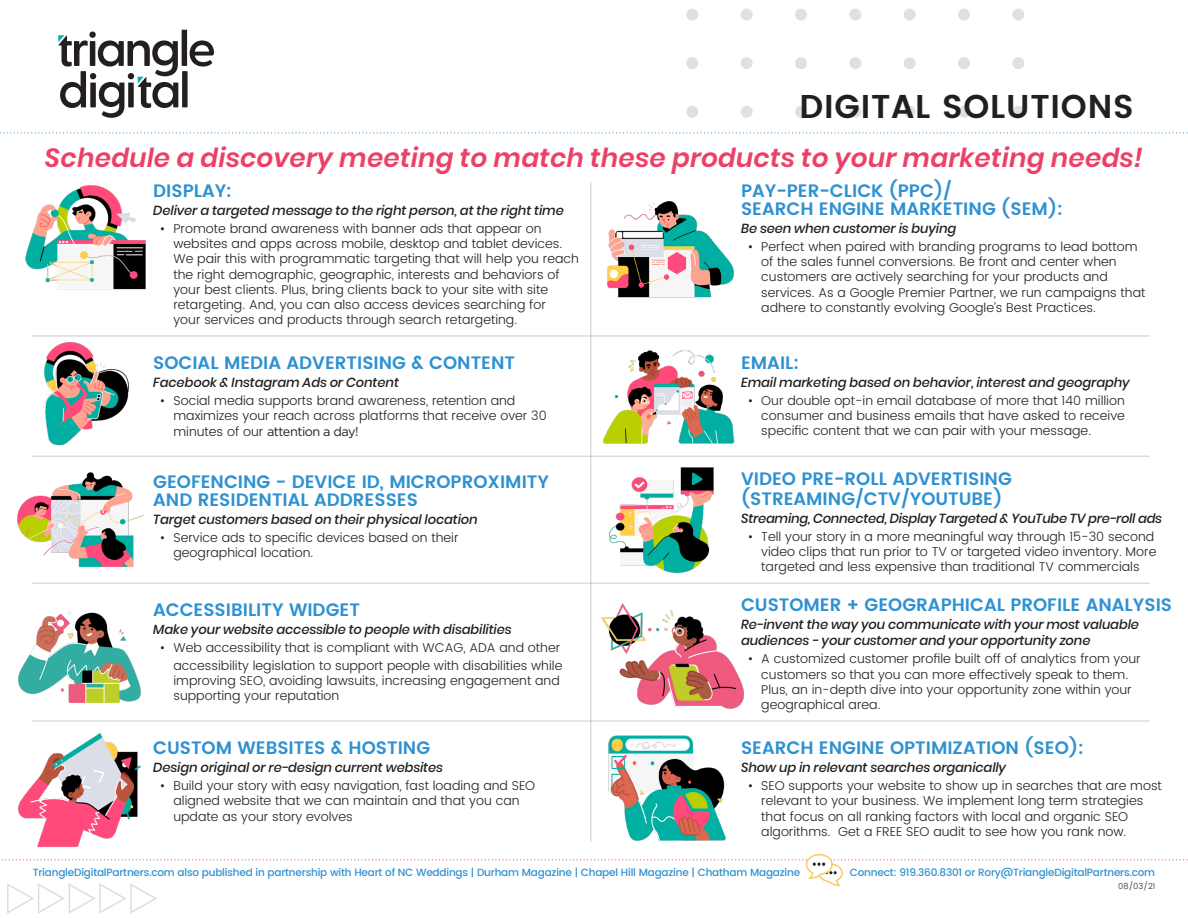
<style>
.page{position:relative;width:1188px;height:918px;background:#fff}
.page>*{position:absolute;margin:0;border:0;box-sizing:border-box;transform-origin:0 0}
.t1{font:600 33px "Poppins";letter-spacing:.025em;color:#231f20}
.t2{font:italic 600 26.25px "Poppins";letter-spacing:.01em;color:#ed4069}
.Copy_2{font:600 18px/18px "Poppins";color:#2e91d1}
.Copy_2-2{font:italic 500 13.2px "Poppins";letter-spacing:-.01em;color:#231f20}
.t3{font:300 12.75px/15.3px "Poppins";color:#231f20}
.t4{font:500 10.5px "Poppins";letter-spacing:-.02em;color:#2e91d1}
.t5{font:300 8.25px "Poppins";color:#231f20}
.s1{font-family:"Gotham";font-weight:400}
</style>
<div class="page">
<div style="left:1012px;top:106px;width:12px;height:12px;background:#dfe0e0;border-radius:50%"></div>
<div style="left:958px;top:106px;width:12px;height:12px;background:#dfe0e0;border-radius:50%"></div>
<div style="left:904px;top:106px;width:12px;height:12px;background:#dfe0e0;border-radius:50%"></div>
<div style="left:849px;top:106px;width:12px;height:12px;background:#dfe0e0;border-radius:50%"></div>
<div style="left:795px;top:106px;width:12px;height:12px;background:#dfe0e0;border-radius:50%"></div>
<div style="left:741px;top:106px;width:12px;height:12px;background:#dfe0e0;border-radius:50%"></div>
<div style="left:686px;top:106px;width:12px;height:12px;background:#dfe0e0;border-radius:50%"></div>
<div style="left:1012px;top:57px;width:12px;height:12px;background:#dfe0e0;border-radius:50%"></div>
<div style="left:958px;top:57px;width:12px;height:12px;background:#dfe0e0;border-radius:50%"></div>
<div style="left:904px;top:57px;width:12px;height:12px;background:#dfe0e0;border-radius:50%"></div>
<div style="left:849px;top:57px;width:12px;height:12px;background:#dfe0e0;border-radius:50%"></div>
<div style="left:795px;top:57px;width:12px;height:12px;background:#dfe0e0;border-radius:50%"></div>
<div style="left:741px;top:57px;width:12px;height:12px;background:#dfe0e0;border-radius:50%"></div>
<div style="left:686px;top:57px;width:12px;height:12px;background:#dfe0e0;border-radius:50%"></div>
<div style="left:1012px;top:9px;width:12px;height:12px;background:#dfe0e0;border-radius:50%"></div>
<div style="left:958px;top:9px;width:12px;height:12px;background:#dfe0e0;border-radius:50%"></div>
<div style="left:904px;top:9px;width:12px;height:12px;background:#dfe0e0;border-radius:50%"></div>
<div style="left:849px;top:9px;width:12px;height:12px;background:#dfe0e0;border-radius:50%"></div>
<div style="left:795px;top:9px;width:12px;height:12px;background:#dfe0e0;border-radius:50%"></div>
<div style="left:741px;top:9px;width:12px;height:12px;background:#dfe0e0;border-radius:50%"></div>
<div style="left:686px;top:9px;width:12px;height:12px;background:#dfe0e0;border-radius:50%"></div>
<svg style="left:0;top:132px;width:1188px;height:1px"></svg>
<svg style="left:1px;top:854px;width:1187px;height:60px"></svg>
<hr style="left:591px;top:183px;width:1px;height:658px;background:#939598">
<div style="left:182px;top:30px;width:5px;height:36px;background:#231f20"></div>
<svg style="left:190px;top:40px;width:24px;height:27px"></svg>
<div style="left:182px;top:71px;width:6px;height:36px;background:#231f20"></div>
<svg style="left:58px;top:32px;width:120px;height:86px"></svg>
<img style="left:25px;top:185px;width:121px;height:105px">
<img style="left:17px;top:455px;width:129px;height:128px">
<img style="left:18px;top:611px;width:128px;height:110px">
<img style="left:600px;top:603px;width:147px;height:118px">
<img style="left:603px;top:735px;width:130px;height:120px">
<hr style="left:32px;top:336px;width:1117px;height:1px;background:#939598">
<hr style="left:32px;top:456px;width:1117px;height:1px;background:#939598">
<hr style="left:32px;top:583px;width:1117px;height:1px;background:#939598">
<hr style="left:32px;top:721px;width:1117px;height:1px;background:#939598">
<img style="left:607px;top:201px;width:127px;height:97px">
<img style="left:600px;top:335px;width:137px;height:122px">
<img style="left:44px;top:342px;width:85px;height:104px">
<img style="left:609px;top:467px;width:105px;height:107px">
<img style="left:13px;top:733px;width:131px;height:124px">
<p class="t1" style="left:799px;top:81px;width:336px">DIGITAL SOLUTIONS</p>
<p class="t2" style="left:45px;top:142px;width:1100px">Schedule a discovery meeting to match these products to your marketing needs!</p>
<p class="Copy_2" style="left:153px;top:182px;width:80px">DISPLAY:</p>
<p class="Copy_2-2" style="left:153px;top:202px;width:412px">Deliver a targeted message to the right person, at the right time</p>
<p class="t3" style="left:173px;top:221px;width:407px;text-indent:-14px">• Promote brand awareness with banner ads that appear on websites and apps across mobile, desktop and tablet devices.<br>We pair this with programmatic targeting that will help you reach the right demographic, geographic, interests and behaviors of your best clients. Plus, bring clients back to your site with site retargeting. And, you can also access devices searching for<br>your services and products through search retargeting.</p>
<p class="Copy_2" style="left:153px;top:354px;width:363px">SOCIAL MEDIA ADVERTISING &amp; CONTENT</p>
<p class="Copy_2-2" style="left:153px;top:375px;width:247px">Facebook &amp; Instagram Ads or Content</p>
<p class="t3" style="left:173px;top:393px;width:375px;text-indent:-14px">• Social media supports brand awareness, retention and maximizes your reach across platforms that receive over 30 minutes of our <span class="s1">attention a day!</span></p>
<p class="Copy_2" style="left:153px;top:473px;width:397px">GEOFENCING - DEVICE ID, MICROPROXIMITY<br>AND RESIDENTIAL ADDRESSES</p>
<p class="Copy_2-2" style="left:153px;top:512px;width:326px">Target customers based on their physical location</p>
<p class="t3" style="left:173px;top:530px;width:287px;text-indent:-14px">• Service ads to specific devices based on their geographical location.</p>
<p class="Copy_2" style="left:153px;top:601px;width:208px">ACCESSIBILITY WIDGET</p>
<p class="Copy_2-2" style="left:153px;top:622px;width:360px">Make your website accessible to people with disabilities</p>
<p class="t3" style="left:160px;top:639px;width:404px;line-height:18px;text-align:right">• Web accessibility that is compliant with WCAG, ADA and other accessibility legislation to support people with disabilities while</p>
<p class="t3" style="left:173px;top:673px;width:388px">improving SEO, avoiding lawsuits, increasing engagement and supporting your reputation</p>
<p class="Copy_2" style="left:741px;top:182px;width:323px">PAY-PER-CLICK (PPC)/<br>SEARCH ENGINE MARKETING (SEM):</p>
<p class="Copy_2-2" style="left:741px;top:220px;width:217px">Be seen when customer is buying</p>
<p class="t3" style="left:761px;top:239px;width:386px;text-indent:-14px">• Perfect when paired with branding programs to lead bottom of the sales funnel conversions. Be front and center when customers are actively searching for your products and services. As a Google Premier Partner, we run campaigns that adhere to constantly evolving Google’s Best Practices.</p>
<p class="Copy_2" style="left:741px;top:354px;width:60px">EMAIL:</p>
<p class="Copy_2-2" style="left:741px;top:375px;width:390px">Email marketing based on behavior, interest and geography</p>
<p class="t3" style="left:761px;top:393px;width:365px;text-align:justify;text-indent:-14px">• Our double opt-in email database of more that 140 million consumer and business emails that have asked to receive specific content that we can pair with your message.</p>
<p class="Copy_2" style="left:741px;top:470px;width:272px;line-height:19.5px">VIDEO PRE-ROLL ADVERTISING (STREAMING/CTV/YOUTUBE)</p>
<p class="Copy_2-2" style="left:741px;top:510px;width:423px">Streaming, Connected, Display Targeted &amp; YouTube TV pre-roll ads</p>
<p class="t3" style="left:761px;top:529px;width:397px;text-indent:-14px">• Tell your story in a more meaningful way through 15-30 second video clips that run prior to TV or targeted video inventory. More targeted and less expensive than traditional TV commercials</p>
<p class="Copy_2" style="left:741px;top:596px;width:433px">CUSTOMER + GEOGRAPHICAL PROFILE ANALYSIS</p>
<p class="Copy_2-2" style="left:741px;top:616px;width:400px">Re-invent the way you communicate with your most valuable</p>
<p class="Copy_2-2" style="left:741px;top:633px;width:351px">audiences - your customer and your opportunity zone</p>
<p class="t3" style="left:761px;top:652px;width:381px;text-indent:-14px">• A customized customer profile built off of analytics from your customers so that you can more effectively speak to them.<br>Plus, an in-depth dive into your opportunity zone within your geographical area.</p>
<p class="Copy_2" style="left:741px;top:739px;width:344px">SEARCH ENGINE OPTIMIZATION (SEO):</p>
<p class="Copy_2-2" style="left:741px;top:760px;width:267px">Show up in relevant searches organically</p>
<p class="t3" style="left:761px;top:778px;width:402px;text-indent:-14px">• SEO supports your website to show up in searches that are most relevant to your business. We implement long term strategies that focus on all ranking factors with local and organic SEO algorithms. Get a FREE SEO audit to see how you rank now.</p>
<p class="t4" style="left:33px;top:865px;width:769px">TriangleDigitalPartners.com also published in partnership with Heart of NC Weddings | Durham Magazine | Chapel Hill Magazine | Chatham Magazine</p>
<p class="t4" style="left:850px;top:865px;width:307px">Connect: 919.360.8301 or Rory@TriangleDigitalPartners.com</p>
<p class="t5" style="left:1118px;top:880px;width:38px">08/03/21</p>
<p class="Copy_2" style="left:153px;top:739px;width:279px">CUSTOM WEBSITES &amp; HOSTING</p>
<p class="Copy_2-2" style="left:153px;top:760px;width:291px">Design original or re-design current websites</p>
<p class="t3" style="left:173px;top:778px;width:363px;text-indent:-14px">• Build your story with easy navigation, fast loading and SEO aligned website that we can maintain and that you can update as your story evolves</p>
</div>
